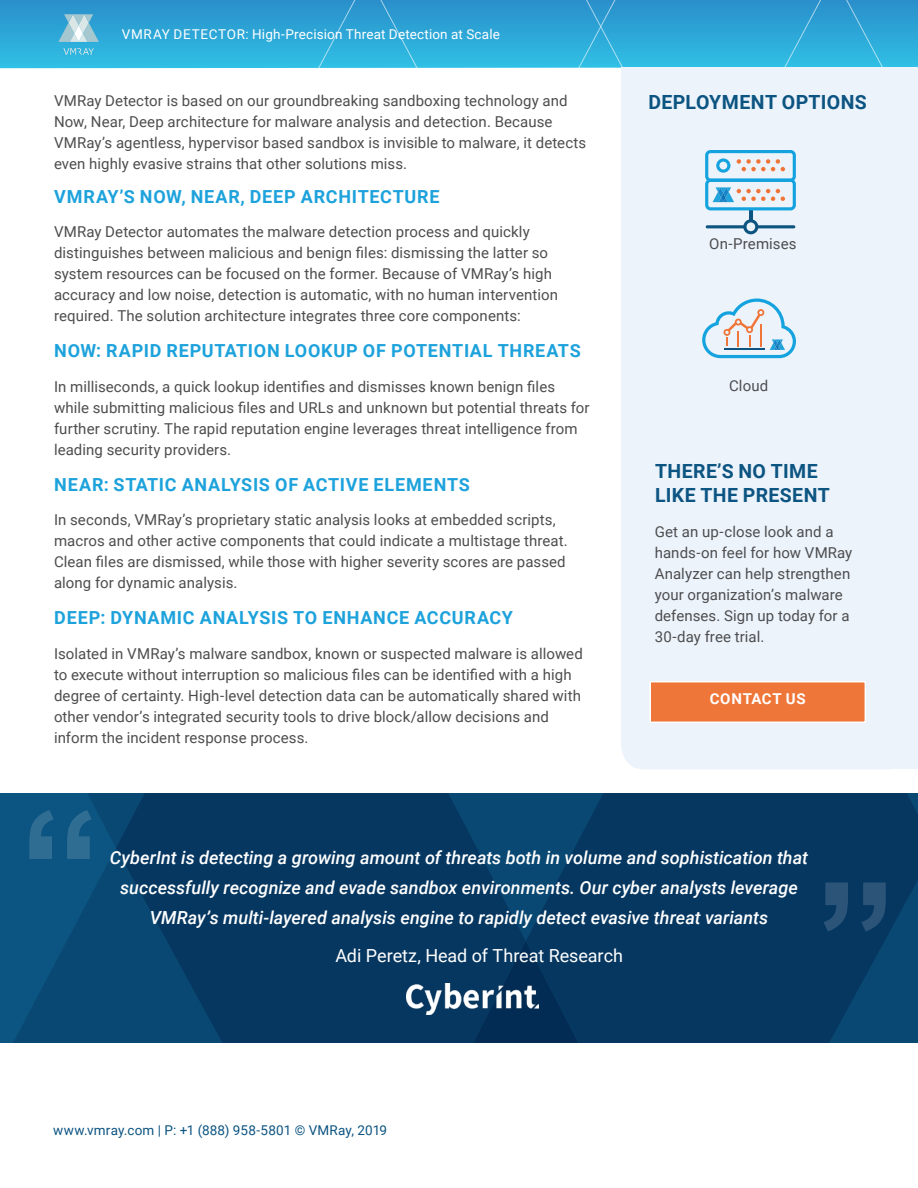
<style>
.page{position:relative;width:918px;height:1188px;background:#fff}
.page>*{position:absolute;margin:0;border:0;box-sizing:border-box;transform-origin:0 0}
.t1{font:700 19.5px/24px "Roboto";letter-spacing:.02em;color:#0c5481}
.t2{font:italic 500 18px/30px "Roboto";color:#fff;text-align:center}
.t3{font:700 18px "Roboto";letter-spacing:.04em;color:#1da2dc}
.t4{font:18px "Roboto";letter-spacing:-.005em;color:#fff}
.t5{font:15px/21px "Roboto";letter-spacing:.005em;color:#4d4d4f}
.t6{font:700 15px "Roboto";letter-spacing:.045em;color:#fff}
.t7{font:13.5px "Roboto";letter-spacing:.015em;color:#fff}
.t8{font:13.5px "Roboto";letter-spacing:.015em;color:#0c5481}
</style>
<div class="page">
<svg style="left:0;top:0;width:134px;height:68px;background:#2ca7d7"></svg>
<svg style="left:134px;top:0;width:784px;height:68px;background:#2fa7d7"></svg>
<svg style="left:63px;top:48px;width:31px;height:7px"></svg>
<svg style="left:58px;top:14px;width:41px;height:28px"></svg>
<div style="left:621px;top:432px;width:257px;height:337px;background:#ecf3fb"></div>
<div style="left:650px;top:682px;width:215px;height:40px;background:#ef7639"></div>
<div style="left:650px;top:681px;width:216px;height:42px;border:2px solid #fff"></div>
<div style="left:878px;top:68px;width:40px;height:702px;background:#ecf3fb"></div>
<div style="left:621px;top:68px;width:297px;height:364px;background:#ecf3fb"></div>
<svg style="left:0;top:859px;width:116px;height:184px;background:#0a4e7a"></svg>
<svg style="left:116px;top:793px;width:235px;height:250px;background:#063a64"></svg>
<svg style="left:702px;top:298px;width:94px;height:60px"></svg>
<svg style="left:705px;top:150px;width:91px;height:84px"></svg>
<svg style="left:0;top:793px;width:296px;height:66px;background:#0b446f"></svg>
<svg style="left:351px;top:793px;width:567px;height:250px;background:#063963"></svg>
<img style="left:406px;top:984px;width:133px;height:30px">
<p class="t7" style="left:122px;top:25px;width:380px">VMRAY DETECTOR: High-Precision Threat Detection at Scale</p>
<p class="t5" style="left:54px;top:89px;width:534px">VMRay Detector is based on our groundbreaking sandboxing technology and Now, Near, Deep architecture for malware analysis and detection. Because VMRay’s agentless, hypervisor based sandbox is invisible to malware, it detects even highly evasive strains that other solutions miss.</p>
<p class="t3" style="left:54px;top:183px;width:387px">VMRAY’S NOW, NEAR, DEEP ARCHITECTURE</p>
<p class="t5" style="left:54px;top:221px;width:506px">VMRay Detector automates the malware detection process and quickly distinguishes between malicious and benign files: dismissing the latter so system resources can be focused on the former. Because of VMRay’s high accuracy and low noise, detection is automatic, with no human intervention required. The solution architecture integrates three core components:</p>
<p class="t3" style="left:54px;top:338px;width:528px">NOW: RAPID REPUTATION LOOKUP OF POTENTIAL THREATS</p>
<p class="t5" style="left:54px;top:375px;width:537px">In milliseconds, a quick lookup identifies and dismisses known benign files while submitting malicious files and URLs and unknown but potential threats for further scrutiny. The rapid reputation engine leverages threat intelligence from leading security providers.</p>
<p class="t3" style="left:54px;top:471px;width:417px">NEAR: STATIC ANALYSIS OF ACTIVE ELEMENTS</p>
<p class="t5" style="left:54px;top:509px;width:515px">In seconds, VMRay’s proprietary static analysis looks at embedded scripts, macros and other active components that could indicate a multistage threat.<br>Clean files are dismissed, while those with higher severity scores are passed along for dynamic analysis.</p>
<p class="t3" style="left:54px;top:605px;width:460px">DEEP: DYNAMIC ANALYSIS TO ENHANCE ACCURACY</p>
<p class="t5" style="left:54px;top:642px;width:530px">Isolated in VMRay’s malware sandbox, known or suspected malware is allowed to execute without interruption so malicious files can be identified with a high degree of certainty. High-level detection data can be automatically shared with other vendor’s integrated security tools to drive block/allow decisions and inform the incident response process.</p>
<h1 class="t1" style="left:648px;top:89px;width:220px">DEPLOYMENT OPTIONS</h1>
<p class="t5" style="left:709px;top:233px;width:89px">On-Premises</p>
<p class="t5" style="left:729px;top:374px;width:41px">Cloud</p>
<h1 class="t1" style="left:655px;top:458px;width:176px">THERE’S NO TIME<br>LIKE THE PRESENT</h1>
<p class="t5" style="left:655px;top:520px;width:199px">Get an up-close look and a hands-on feel for how VMRay<br>Analyzer can help strengthen your organization’s malware defenses. Sign up today for a<br>30-day free trial.</p>
<p class="t6" style="left:710px;top:688px;width:97px">CONTACT US</p>
<p class="t2" style="left:110px;top:842px;width:700px">CyberInt is detecting a growing amount of threats both in volume and sophistication that successfully recognize and evade sandbox environments. Our cyber analysts leverage<br>VMRay’s multi-layered analysis engine to rapidly detect evasive threat variants</p>
<p class="t4" style="left:335px;top:943px;width:289px">Adi Peretz, Head of Threat Research</p>
<p class="t8" style="left:53px;top:1120px;width:335px">www.vmray.com | P: +1 (888) 958-5801 © VMRay, 2019</p>
</div>
